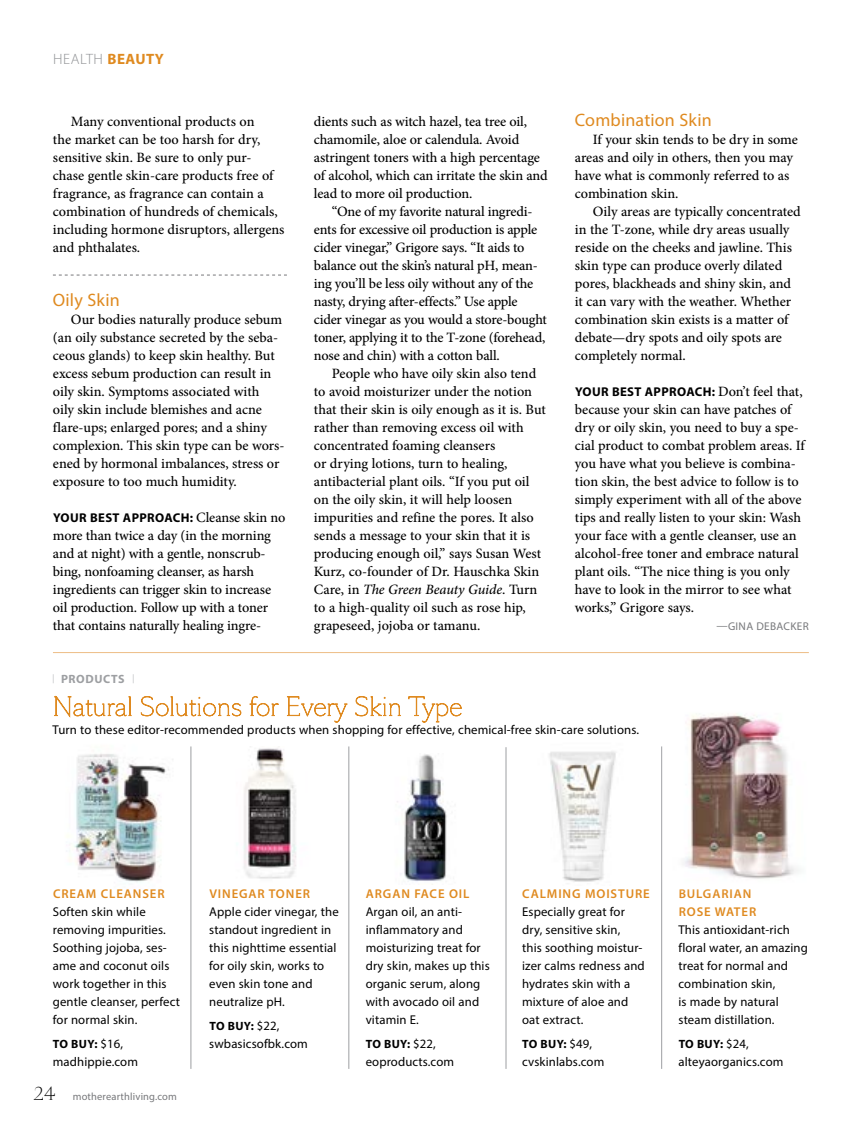
<style>
.page{position:relative;width:864px;height:1134px;background:#fff}
.page>*{position:absolute;margin:0;border:0;box-sizing:border-box;transform-origin:0 0}
.t1{font:18px "Myriad Pro";letter-spacing:.01em;color:#df8a20}
.t2{font:300 18px "Sang Bleu BP";color:#000}
.t3{font:300 15px "Myriad Pro";letter-spacing:.035em;color:#8f9194}
.t4{font:500 14.25px/18px "Minion Pro";letter-spacing:-.005em;color:#000}
.t5{font:12.75px/18px "Myriad Pro";letter-spacing:.01em;color:#000}
.t6{font:600 12.75px/18px "Myriad Pro";letter-spacing:.07em;color:#df8a20}
.t7{font:700 12.75px "Myriad Pro";color:#000}
.t8{font:700 12px "Myriad Pro";letter-spacing:.03em;color:#000}
.t9{font:700 12px "Myriad Pro";color:#9d9fa2}
.t10{font:11.25px "Myriad Pro";letter-spacing:.03em;color:#77787b}
.t11{font:10.5px "Myriad Pro";letter-spacing:.015em;color:#77787b}
.s1{font-weight:700;color:#df8a20}
.s2{font-family:"Myriad Pro";font-weight:700;font-size:12.75px}
.s3{font-weight:300;font-size:9px}
.s4{font-style:italic}
.s5{font-weight:400;font-size:12.75px}
</style>
<div class="page">
<img style="left:67px;top:754px;width:106px;height:128px">
<img style="left:243px;top:746px;width:54px;height:133px">
<img style="left:397px;top:754px;width:50px;height:131px">
<img style="left:549px;top:751px;width:67px;height:131px">
<svg style="left:54px;top:695px;width:78px;height:23px"></svg>
<svg style="left:140px;top:696px;width:102px;height:21px"></svg>
<svg style="left:249px;top:696px;width:30px;height:21px"></svg>
<svg style="left:287px;top:696px;width:61px;height:27px"></svg>
<svg style="left:355px;top:696px;width:46px;height:21px"></svg>
<svg style="left:408px;top:696px;width:54px;height:27px"></svg>
<hr style="left:348px;top:746px;width:1px;height:323px;background:#9d9fa2">
<hr style="left:506px;top:747px;width:1px;height:322px;background:#9d9fa2">
<hr style="left:661px;top:746px;width:1px;height:323px;background:#9d9fa2">
<hr style="left:191px;top:746px;width:1px;height:323px;background:#9d9fa2">
<svg style="left:53px;top:275px;width:234px;height:1px"></svg>
<hr style="left:53px;top:652px;width:756px;height:1px;background:#edbd86">
<img style="left:662px;top:714px;width:137px;height:183px">
<p class="t3" style="left:53px;top:51px;width:112px">health <span class="s1">BEAUTY</span></p>
<p class="t4" style="left:53px;top:112px;width:233px;text-indent:18px">Many conventional products on<br>the market can be too harsh for dry, sensitive skin. Be sure to only pur&shy;chase gentle skin-care products free of fragrance, as fragrance can contain a combination of hundreds of chemicals, including hormone disruptors, allergens and phthalates.</p>
<p class="t1" style="left:53px;top:289px;width:68px">Oily Skin</p>
<p class="t4" style="left:53px;top:310px;width:233px;text-indent:18px">Our bodies naturally produce sebum (an oily substance secreted by the seba&shy;ceous glands) to keep skin healthy. But excess sebum production can result in oily skin. Symptoms associated with<br>oily skin include blemishes and acne flare-ups; enlarged pores; and a shiny complexion. This skin type can be wors&shy;ened by hormonal imbalances, stress or exposure to too much humidity.</p>
<p class="t7" style="left:53px;top:509px;width:46px">YOUR BEST</p>
<p class="t4" style="left:53px;top:508px;width:234px;text-indent:70px"><span class="s2">APPROACH :</span> Cleanse skin no more than twice a day (in the morning and at night) with a gentle, nonscrub&shy;bing, nonfoaming cleanser, as harsh ingredients can trigger skin to increase oil production. Follow up with a toner that contains naturally healing ingre-</p>
<p class="t9" style="left:53px;top:671px;width:83px"><span class="s3">|</span> PRODUCTS <span class="s3">|</span></p>
<p class="t4" style="left:314px;top:112px;width:235px">dients such as witch hazel, tea tree oil, chamomile, aloe or calendula. Avoid astringent toners with a high percentage of alcohol, which can irritate the skin and lead to more oil production.</p>
<p class="t4" style="left:314px;top:202px;width:235px;text-indent:18px">“One of my favorite natural ingredi&shy;ents for excessive oil production is apple cider vinegar,” Grigore says. “It aids to balance out the skin’s natural pH, mean&shy;ing you’ll be less oily without any of the nasty, drying after-effects.” Use apple cider vinegar as you would a store-bought toner, applying it to the T-zone (forehead, nose and chin) with a cotton ball.</p>
<p class="t4" style="left:314px;top:364px;width:234px;text-indent:18px">People who have oily skin also tend to avoid moisturizer under the notion that their skin is oily enough as it is. But rather than removing excess oil with concentrated foaming cleansers<br>or drying lotions, turn to healing, antibacterial plant oils. “If you put oil on the oily skin, it will help loosen impurities and refine the pores. It also sends a message to your skin that it is producing enough oil,” says Susan West Kurz, co-founder of Dr. Hauschka Skin Care, in <span class="s4">The Green Beauty Guide</span>. Turn to a high-quality oil such as rose hip, grapeseed, jojoba or tamanu.</p>
<p class="t1" style="left:575px;top:109px;width:138px">Combination Skin</p>
<p class="t4" style="left:575px;top:130px;width:225px;text-indent:18px">If your skin tends to be dry in some areas and oily in others, then you may have what is commonly referred to as combination skin.</p>
<p class="t4" style="left:575px;top:202px;width:227px;text-indent:18px">Oily areas are typically concentrated in the T-zone, while dry areas usually reside on the cheeks and jawline. This skin type can produce overly dilated pores, blackheads and shiny skin, and it can vary with the weather. Whether combination skin exists is a matter of debate—dry spots and oily spots are completely normal.</p>
<p class="t7" style="left:575px;top:383px;width:46px">YOUR BEST</p>
<p class="t4" style="left:575px;top:382px;width:232px;text-indent:70px"><span class="s2">APPROACH:</span> Don’t feel that, because your skin can have patches of dry or oily skin, you need to buy a spe&shy;cial product to combat problem areas. If you have what you believe is combina&shy;tion skin, the best advice to follow is to simply experiment with all of the above tips and really listen to your skin: Wash your face with a gentle cleanser, use an alcohol-free toner and embrace natural plant oils. “The nice thing is you only have to look in the mirror to see what works,” Grigore says.</p>
<p class="t10" style="left:716px;top:619px;width:87px">—Gina DeBacker</p>
<p class="t5" style="left:53px;top:720px;width:588px">Turn to these editor-recommended products when shopping for effective, chemical-free skin-care solutions.</p>
<p class="t6" style="left:53px;top:884px;width:113px">CREAM CLEANSER</p>
<p class="t5" style="left:53px;top:902px;width:129px">Soften skin while removing impurities.<br>Soothing jojoba, ses&shy;ame and coconut oils work together in this gentle cleanser, perfect for normal skin.</p>
<p class="t8" style="left:53px;top:1036px;width:72px">TO BUY: <span class="s5">$16,</span></p>
<p class="t5" style="left:53px;top:1052px;width:87px">madhippie.com</p>
<p class="t2" style="left:34px;top:1081px;width:23px">24</p>
<p class="t11" style="left:73px;top:1090px;width:106px">motherearthliving.com</p>
<p class="t6" style="left:209px;top:884px;width:102px">VINEGAR TONER</p>
<p class="t5" style="left:209px;top:902px;width:131px">Apple cider vinegar, the standout ingredient in this nighttime essential for oily skin, works to even skin tone and neutralize pH.</p>
<p class="t8" style="left:209px;top:1018px;width:72px">TO BUY: <span class="s5">$22,</span></p>
<p class="t5" style="left:209px;top:1034px;width:100px">swbasicsofbk.com</p>
<p class="t6" style="left:366px;top:884px;width:105px">ARGAN FACE OIL</p>
<p class="t5" style="left:366px;top:902px;width:126px">Argan oil, an anti&shy;inflammatory and moisturizing treat for dry skin, makes up this organic serum, along with avocado oil and vitamin E.</p>
<p class="t8" style="left:366px;top:1036px;width:72px">TO BUY: <span class="s5">$22,</span></p>
<p class="t5" style="left:366px;top:1052px;width:90px">eoproducts.com</p>
<p class="t6" style="left:522px;top:884px;width:129px">CALMING MOISTURE</p>
<p class="t5" style="left:522px;top:902px;width:124px">Especially great for dry, sensitive skin,<br>this soothing moistur&shy;izer calms redness and hydrates skin with a mixture of aloe and oat extract.</p>
<p class="t8" style="left:522px;top:1036px;width:72px">TO BUY: <span class="s5">$49,</span></p>
<p class="t5" style="left:522px;top:1052px;width:84px">cvskinlabs.com</p>
<p class="t6" style="left:679px;top:884px;width:79px">BULGARIAN<br>ROSE WATER</p>
<p class="t5" style="left:679px;top:920px;width:131px">This antioxidant-rich floral water, an amazing treat for normal and combination skin,<br>is made by natural steam distillation.</p>
<p class="t8" style="left:679px;top:1036px;width:72px">TO BUY: <span class="s5">$24,</span></p>
<p class="t5" style="left:679px;top:1052px;width:106px">alteyaorganics.com</p>
</div>
